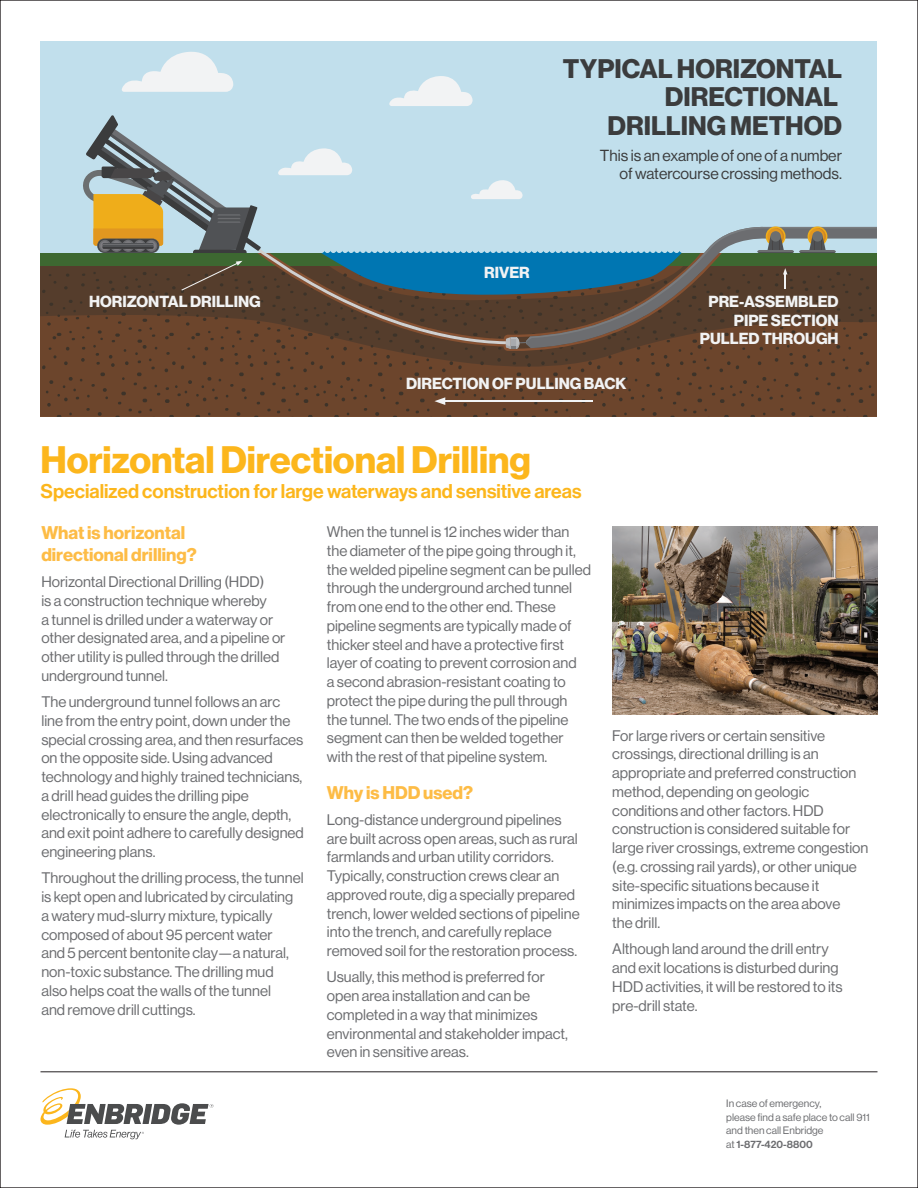
<style>
.page{position:relative;width:918px;height:1188px;background:#fff}
.page>*{position:absolute;margin:0;border:0;box-sizing:border-box;transform-origin:0 0}
.t1{font:37.5px "N Haas Grotesk DS Std 75 Bd";color:#fcb61c}
.t2{font:26.4px/28.7px "N Haas Grotesk DS Std 75 Bd";color:#3f3f40;text-align:right}
.t3{font:19.5px "N Haas Grotesk DS Std 65 Md";color:#fcb61c}
.t4{font:18px/21.6px "N Haas Grotesk DS Std 75 Bd";color:#fdbc46}
.t5{font:15.75px/18.5px "N Haas Grotesk DS Std 75 Bd";color:#fff;text-align:right}
.t6{font:15.75px/18.5px "N Haas Grotesk DS Std 55 Rg";color:#3f3f40;text-align:right}
.t7{font:15px/18.8px "N Haas Grotesk DS Std 55 Rg";color:#6c6d70}
.t8{font:10.5px/13.5px "N Haas Grotesk DS Std 55 Rg";color:#6c6d70}
.t9{font:10.5px "N Haas Grotesk DS Std 65 Md";color:#6c6d70}
.s1{font-family:"N Haas Grotesk DS Std 55 Rg"}
</style>
<div class="page">
<svg style="left:41px;top:1088px;width:172px;height:51px"></svg>
<div style="left:40px;top:42px;width:837px;height:367px;background:#c1dfec"></div>
<svg style="left:122px;top:51px;width:111px;height:41px"></svg>
<svg style="left:389px;top:76px;width:84px;height:30px"></svg>
<svg style="left:42px;top:115px;width:835px;height:302px"></svg>
<hr style="left:103px;top:244px;width:50px;height:1px;background:#727376">
<hr style="left:40px;top:1072px;width:838px;height:1px;background:#231f20">
<img style="left:612px;top:526px;width:265px;height:189px">
<h2 class="t2" style="left:563px;top:54px;width:281px">TYPICAL HORIZONTAL<br>DIRECTIONAL<br>DRILLING METHOD</h2>
<p class="t5" style="left:484px;top:263px;width:47px">RIVER</p>
<p class="t6" style="left:600px;top:146px;width:244px">This is an example of one of a number of watercourse crossing methods.</p>
<p class="t5" style="left:89px;top:293px;width:173px">HORIZONTAL DRILLING</p>
<p class="t5" style="left:700px;top:293px;width:140px">PRE-ASSEMBLED<br>PIPE SECTION<br>PULLED THROUGH</p>
<p class="t5" style="left:406px;top:374px;width:222px">DIRECTION OF PULLING BACK</p>
<h1 class="t1" style="left:40px;top:438px;width:492px">Horizontal Directional Drilling</h1>
<h3 class="t3" style="left:40px;top:480px;width:542px">Specialized construction for large waterways and sensitive areas</h3>
<p class="t4" style="left:41px;top:523px;width:157px">What is horizontal directional drilling?</p>
<p class="t7" style="left:41px;top:573px;width:246px">Horizontal Directional Drilling (HDD)<br>is a construction technique whereby<br>a tunnel is drilled under a waterway or other designated area, and a pipeline or other utility is pulled through the drilled underground tunnel.</p>
<p class="t7" style="left:41px;top:693px;width:264px">The underground tunnel follows an arc line from the entry point, down under the special crossing area, and then resurfaces on the opposite side. Using advanced technology and highly trained technicians, a drill head guides the drilling pipe electronically to ensure the angle, depth, and exit point adhere to carefully designed engineering plans.</p>
<p class="t7" style="left:41px;top:869px;width:264px">Throughout the drilling process, the tunnel is kept open and lubricated by circulating a watery mud-slurry mixture, typically composed of about 95 percent water<br>and 5 percent bentonite clay—a natural, non-toxic substance. The drilling mud<br>also helps coat the walls of the tunnel<br>and remove drill cuttings.</p>
<p class="t7" style="left:327px;top:523px;width:266px">When the tunnel is 12 inches wider than the diameter of the pipe going through it, the welded pipeline segment can be pulled through the underground arched tunnel from one end to the other end. These pipeline segments are typically made of thicker steel and have a protective first layer of coating to prevent corrosion and<br>a second abrasion-resistant coating to protect the pipe during the pull through the tunnel. The two ends of the pipeline segment can then be welded together with the rest of that pipeline system.</p>
<p class="t4" style="left:327px;top:782px;width:148px">Why is HDD used?</p>
<p class="t7" style="left:327px;top:810px;width:254px">Long-distance underground pipelines are built across open areas, such as rural farmlands and urban utility corridors.<br>Typically, construction crews clear an approved route, dig a specially prepared trench, lower welded sections of pipeline into the trench, and carefully replace removed soil for the restoration process.</p>
<p class="t7" style="left:327px;top:968px;width:243px">Usually, this method is preferred for open area installation and can be completed in a way that minimizes environmental and stakeholder impact, even in sensitive areas.</p>
<p class="t7" style="left:612px;top:726px;width:258px">For large rivers or certain sensitive crossings, directional drilling is an appropriate and preferred construction method, depending on geologic conditions and other factors. HDD construction is considered suitable for large river crossings, extreme congestion (e.g. crossing rail yards), or other unique site-specific situations because it minimizes impacts on the area above<br>the drill.</p>
<p class="t7" style="left:612px;top:940px;width:232px">Although land around the drill entry and exit locations is disturbed during HDD activities, it will be restored to its pre-drill state.</p>
<p class="t8" style="left:726px;top:1097px;width:145px">In case of emergency,<br>please find a safe place to call 911 and then call Enbridge</p>
<p class="t9" style="left:726px;top:1138px;width:88px"><span class="s1">at</span> 1-877-420-8800</p>
</div>
